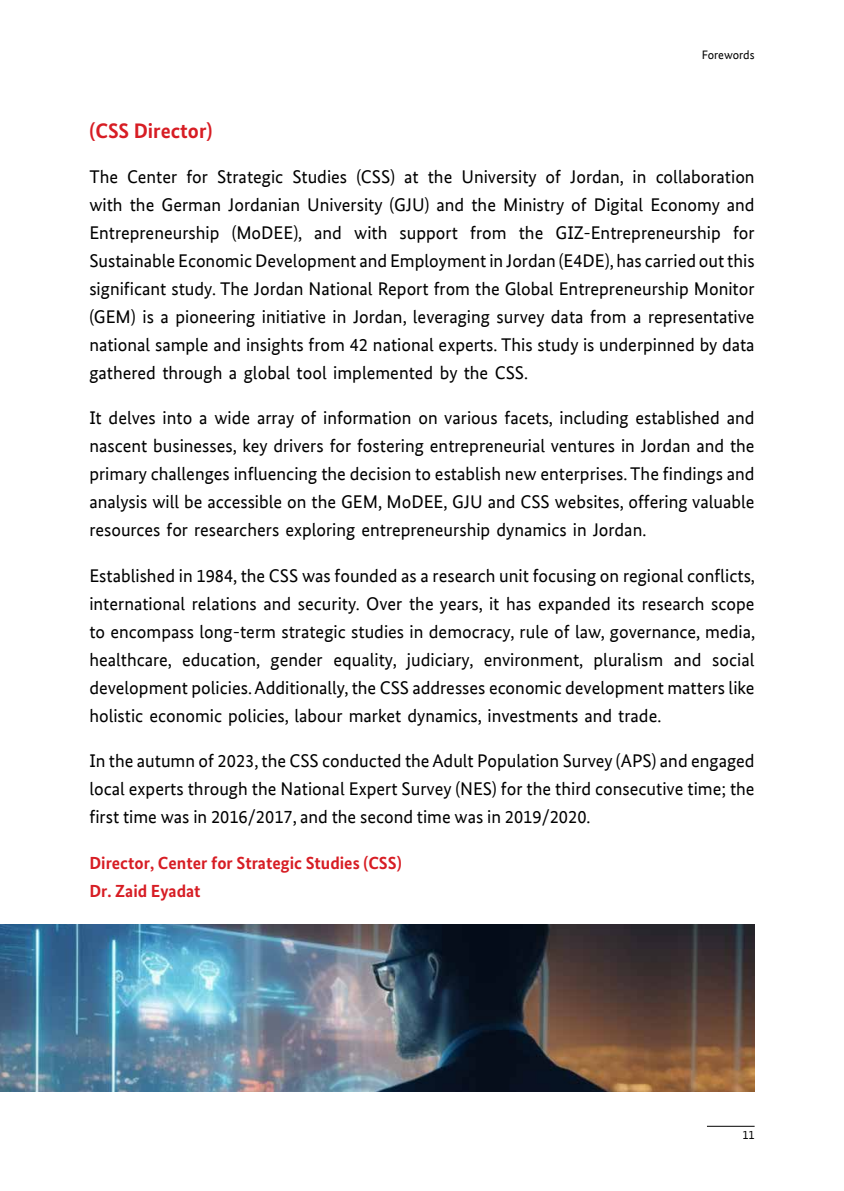
<style>
.page{position:relative;width:844px;height:1191px;background:#fff}
.page>*{position:absolute;margin:0;border:0;box-sizing:border-box;transform-origin:0 0}
.t1{font:700 21px "Bundes Sans";color:#d71d24}
.t2{font:18.38px/28px "Bundes Sans Office";color:#000;text-align:justify}
.t3{font:700 17.5px/28px "Bundes Sans";color:#d71d24}
.t4{font:12.25px "Bundes Sans Office";color:#000}
</style>
<div class="page">
<hr style="left:706px;top:1126px;width:48px;height:1px;background:#000">
<img style="left:0;top:924px;width:754px;height:167px">
<p class="t4" style="left:701px;top:48px;width:54px">Forewords</p>
<p class="t1" style="left:89px;top:118px;width:125px">(CSS Director)</p>
<p class="t2" style="left:89px;top:163px;width:666px">The Center for Strategic Studies (CSS) at the University of Jordan, in collaboration with the German Jordanian University (GJU) and the Ministry of Digital Economy and Entrepreneurship (MoDEE), and with support from the GIZ-Entrepreneurship for Sustainable Economic Development and Employment in Jordan (E4DE), has carried out this significant study. The Jordan National Report from the Global Entrepreneurship Monitor (GEM) is a pioneering initiative in Jordan, leveraging survey data from a representative national sample and insights from 42 national experts. This study is underpinned by data gathered through a global tool implemented by the CSS.</p>
<p class="t2" style="left:89px;top:404px;width:666px">It delves into a wide array of information on various facets, including established and nascent businesses, key drivers for fostering entrepreneurial ventures in Jordan and the primary challenges influencing the decision to establish new enterprises. The findings and analysis will be accessible on the GEM, MoDEE, GJU and CSS websites, offering valuable resources for researchers exploring entrepreneurship dynamics in Jordan.</p>
<p class="t2" style="left:89px;top:561px;width:667px">Established in 1984, the CSS was founded as a research unit focusing on regional conflicts, international relations and security. Over the years, it has expanded its research scope to encompass long-term strategic studies in democracy, rule of law, governance, media, healthcare, education, gender equality, judiciary, environment, pluralism and social development policies. Additionally, the CSS addresses economic development matters like holistic economic policies, labour market dynamics, investments and trade.</p>
<p class="t2" style="left:89px;top:747px;width:666px">In the autumn of 2023, the CSS conducted the Adult Population Survey (APS) and engaged local experts through the National Expert Survey (NES) for the third consecutive time; the first time was in 2016/2017, and the second time was in 2019/2020.</p>
<p class="t3" style="left:89px;top:848px;width:314px">Director, Center for Strategic Studies (CSS)<br>Dr. Zaid Eyadat</p>
<p class="t4" style="left:742px;top:1127px;width:14px">11</p>
</div>
